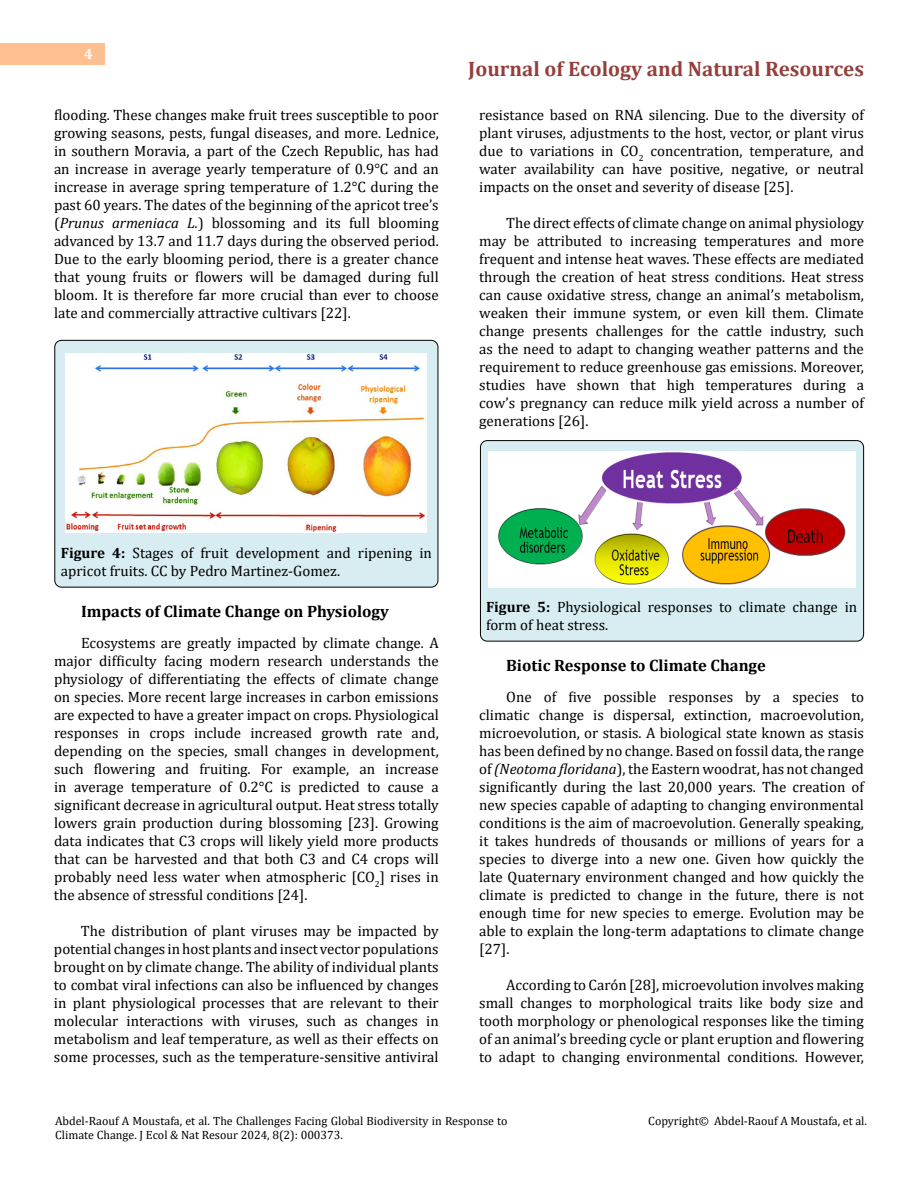
<style>
.page{position:relative;width:918px;height:1188px;background:#fff}
.page>*{position:absolute;margin:0;border:0;box-sizing:border-box;transform-origin:0 0}
.t1{font:700 21px "Cambria";color:#953f3c}
.t2{font:700 16.5px "Cambria";color:#000}
.t3{font:15px/18px "Cambria";color:#000;text-align:justify}
.t4{font:700 15px "Cambria";color:#fff}
.t5{font:12px/14.4px "Cambria";color:#000}
.s1{font-style:italic}
.s2{font-weight:700}
</style>
<div class="page">
<div style="left:0;top:43px;width:105px;height:21px;background:#ffbf91"></div>
<div style="left:55px;top:340px;width:383px;height:247px;background:#d8edf2;border-radius:7px"></div>
<div style="left:54px;top:340px;width:384px;height:248px;border:1px solid #000;border-radius:7px"></div>
<div style="left:480px;top:441px;width:384px;height:200px;background:#d8edf2;border-radius:7px"></div>
<div style="left:480px;top:440px;width:384px;height:202px;border:1px solid #000;border-radius:7px"></div>
<img style="left:66px;top:354px;width:361px;height:179px">
<img style="left:488px;top:451px;width:367px;height:136px">
<p class="t4" style="left:84px;top:44px;width:10px">4</p>
<p class="t3" style="left:54px;top:105px;width:386px">flooding. These changes make fruit trees susceptible to poor growing seasons, pests, fungal diseases, and more. Lednice, in southern Moravia, a part of the Czech Republic, has had an increase in average yearly temperature of 0.9°C and an increase in average spring temperature of 1.2°C during the past 60 years. The dates of the beginning of the apricot tree’s (<span class="s1">Prunus armeniaca L.</span>) blossoming and its full blooming advanced by 13.7 and 11.7 days during the observed period.<br>Due to the early blooming period, there is a greater chance that young fruits or flowers will be damaged during full bloom. It is therefore far more crucial than ever to choose late and commercially attractive cultivars [22].</p>
<h1 class="t1" style="left:468px;top:54px;width:397px">Journal of Ecology and Natural Resources</h1>
<p class="t3" style="left:479px;top:105px;width:386px">resistance based on RNA silencing. Due to the diversity of plant viruses, adjustments to the host, vector, or plant virus due to variations in CO<sub>2</sub> concentration, temperature, and water availability can have positive, negative, or neutral impacts on the onset and severity of disease [25].</p>
<p class="t3" style="left:479px;top:213px;width:386px;text-indent:27px">The direct effects of climate change on animal physiology may be attributed to increasing temperatures and more frequent and intense heat waves. These effects are mediated through the creation of heat stress conditions. Heat stress can cause oxidative stress, change an animal’s metabolism, weaken their immune system, or even kill them. Climate change presents challenges for the cattle industry, such as the need to adapt to changing weather patterns and the requirement to reduce greenhouse gas emissions. Moreover, studies have shown that high temperatures during a cow’s pregnancy can reduce milk yield across a number of generations [26].</p>
<p class="t3" style="left:61px;top:544px;width:373px"><span class="s2">Figure 4:</span> Stages of fruit development and ripening in apricot fruits. CC by Pedro Martinez-Gomez.</p>
<p class="t2" style="left:81px;top:600px;width:309px">Impacts of Climate Change on Physiology</p>
<p class="t3" style="left:54px;top:634px;width:386px;text-indent:27px">Ecosystems are greatly impacted by climate change. A major difficulty facing modern research understands the physiology of differentiating the effects of climate change on species. More recent large increases in carbon emissions are expected to have a greater impact on crops. Physiological responses in crops include increased growth rate and, depending on the species, small changes in development, such flowering and fruiting. For example, an increase in average temperature of 0.2°C is predicted to cause a significant decrease in agricultural output. Heat stress totally lowers grain production during blossoming [23]. Growing data indicates that C3 crops will likely yield more products that can be harvested and that both C3 and C4 crops will probably need less water when atmospheric [CO<sub>2</sub>] rises in the absence of stressful conditions [24].</p>
<p class="t3" style="left:54px;top:922px;width:386px;text-indent:27px">The distribution of plant viruses may be impacted by potential changes in host plants and insect vector populations brought on by climate change. The ability of individual plants to combat viral infections can also be influenced by changes in plant physiological processes that are relevant to their molecular interactions with viruses, such as changes in metabolism and leaf temperature, as well as their effects on some processes, such as the temperature-sensitive antiviral</p>
<p class="t3" style="left:486px;top:598px;width:373px"><span class="s2">Figure 5:</span> Physiological responses to climate change in form of heat stress.</p>
<p class="t2" style="left:506px;top:654px;width:261px">Biotic Response to Climate Change</p>
<p class="t3" style="left:479px;top:688px;width:386px;text-indent:27px">One of five possible responses by a species to climatic change is dispersal, extinction, macroevolution, microevolution, or stasis. A biological state known as stasis has been defined by no change. Based on fossil data, the range of <span class="s1">(Neotoma floridana</span>), the Eastern woodrat, has not changed significantly during the last 20,000 years. The creation of new species capable of adapting to changing environmental conditions is the aim of macroevolution. Generally speaking, it takes hundreds of thousands or millions of years for a species to diverge into a new one. Given how quickly the late Quaternary environment changed and how quickly the climate is predicted to change in the future, there is not enough time for new species to emerge. Evolution may be able to explain the long-term adaptations to climate change [27].</p>
<p class="t3" style="left:479px;top:976px;width:386px;text-indent:27px">According to Carón [28], microevolution involves making small changes to morphological traits like body size and tooth morphology or phenological responses like the timing of an animal’s breeding cycle or plant eruption and flowering to adapt to changing environmental conditions. However,</p>
<p class="t5" style="left:55px;top:1114px;width:454px">Abdel-Raouf A Moustafa, et al. The Challenges Facing Global Biodiversity in Response to<br>Climate Change. J Ecol &amp; Nat Resour 2024, 8(2): 000373.</p>
<p class="t5" style="left:648px;top:1114px;width:220px">Copyright© Abdel-Raouf A Moustafa, et al.</p>
</div>
